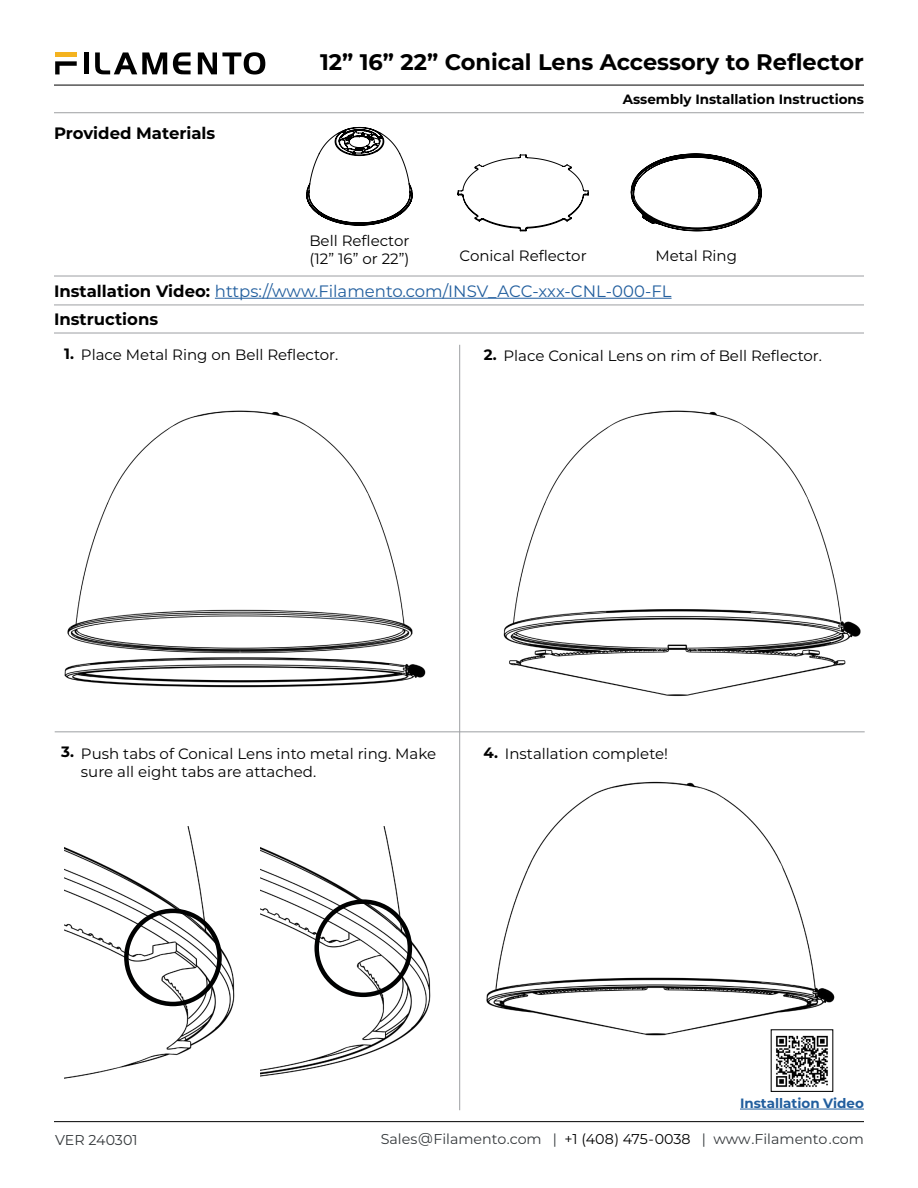
<style>
.page{position:relative;width:918px;height:1188px;background:#fff}
.page>*{position:absolute;margin:0;border:0;box-sizing:border-box;transform-origin:0 0}
.t1{font:700 22.5px "Montserrat";color:#000}
.t2{font:16.5px "Montserrat";color:#215e9e}
.t3{font:700 16.5px "Montserrat";color:#000}
.t4{font:15px/18px "Montserrat";color:#000}
.t5{font:14.25px "Montserrat";color:#34383b}
.t6{font:700 13.5px "Montserrat";color:#000}
.t7{font:700 13.5px "Montserrat";color:#215e9e}
.s1{font-weight:700;color:#000}
.s2{font-weight:700}
.s3{color:#000}
</style>
<div class="page">
<hr style="left:55px;top:53px;width:22px;height:4px;background:#f4b320">
<div style="left:84px;top:52px;width:5px;height:22px;background:#000"></div>
<svg style="left:95px;top:52px;width:72px;height:22px"></svg>
<svg style="left:173px;top:52px;width:18px;height:22px"></svg>
<svg style="left:198px;top:52px;width:67px;height:23px"></svg>
<svg style="left:55px;top:61px;width:22px;height:13px"></svg>
<hr style="left:54px;top:85px;width:810px;height:1px;background:#000">
<hr style="left:54px;top:112px;width:810px;height:1px;background:#9d9fa2">
<hr style="left:54px;top:1121px;width:810px;height:1px;background:#000">
<hr style="left:54px;top:305px;width:810px;height:1px;background:#9d9fa2">
<hr style="left:54px;top:333px;width:810px;height:1px;background:#9d9fa2">
<hr style="left:55px;top:731px;width:810px;height:1px;background:#9d9fa2">
<hr style="left:459px;top:345px;width:1px;height:765px;background:#9d9fa2">
<svg style="left:458px;top:155px;width:130px;height:76px"></svg>
<svg style="left:631px;top:154px;width:131px;height:77px"></svg>
<img style="left:64px;top:410px;width:362px;height:278px">
<img style="left:503px;top:410px;width:358px;height:286px">
<img style="left:261px;top:826px;width:170px;height:251px">
<img style="left:65px;top:826px;width:170px;height:253px">
<div style="left:124px;top:909px;width:98px;height:97px;border:4px solid #000101;border-radius:50%"></div>
<div style="left:314px;top:899px;width:98px;height:98px;border:4px solid #000101;border-radius:50%"></div>
<img style="left:486px;top:781px;width:349px;height:263px">
<hr style="left:740px;top:1109px;width:124px;height:1px;background:#215e9e">
<img style="left:773px;top:1031px;width:58px;height:56px">
<hr style="left:54px;top:276px;width:810px;height:1px;background:#9d9fa2">
<hr style="left:215px;top:298px;width:457px;height:1px;background:#215e9e">
<svg style="left:306px;top:127px;width:106px;height:98px"></svg>
<h1 class="t1" style="left:320px;top:45px;width:545px">12” 16” 22” Conical Lens Accessory to Reflector</h1>
<p class="t3" style="left:54px;top:121px;width:163px">Provided Materials</p>
<p class="t4" style="left:309px;top:231px;width:102px">Bell Reflector (12” 16” or 22”)</p>
<p class="t6" style="left:623px;top:90px;width:243px">Assembly Installation Instructions</p>
<p class="t4" style="left:460px;top:246px;width:129px">Conical Reflector</p>
<p class="t4" style="left:655px;top:246px;width:83px">Metal Ring</p>
<p class="t2" style="left:54px;top:279px;width:619px"><span class="s1">Installation Video:</span> https://www.Filamento.com/INSV_ACC-xxx-CNL-000-FL</p>
<p class="t3" style="left:54px;top:308px;width:106px">Instructions</p>
<p class="t4" style="left:64px;top:345px;width:275px"><span class="s2">1.</span> Place Metal Ring on Bell Reflector.</p>
<p class="t4" style="left:484px;top:346px;width:340px"><span class="s2">2.</span> Place Conical Lens on rim of Bell Reflector.</p>
<p class="t4" style="left:61px;top:744px;width:376px"><span class="s2">3.</span> Push tabs of Conical Lens into metal ring. Make</p>
<p class="t4" style="left:484px;top:744px;width:186px"><span class="s2">4.</span> Installation complete!</p>
<p class="t4" style="left:81px;top:762px;width:237px">sure all eight tabs are attached.</p>
<p class="t7" style="left:740px;top:1093px;width:125px">Installation Video</p>
<p class="t5" style="left:55px;top:1130px;width:84px">VER 240301</p>
<p class="t5" style="left:381px;top:1129px;width:485px">Sales@Filamento.com | <span class="s3">+1 (408) 475-0038</span> | www.Filamento.com</p>
</div>
